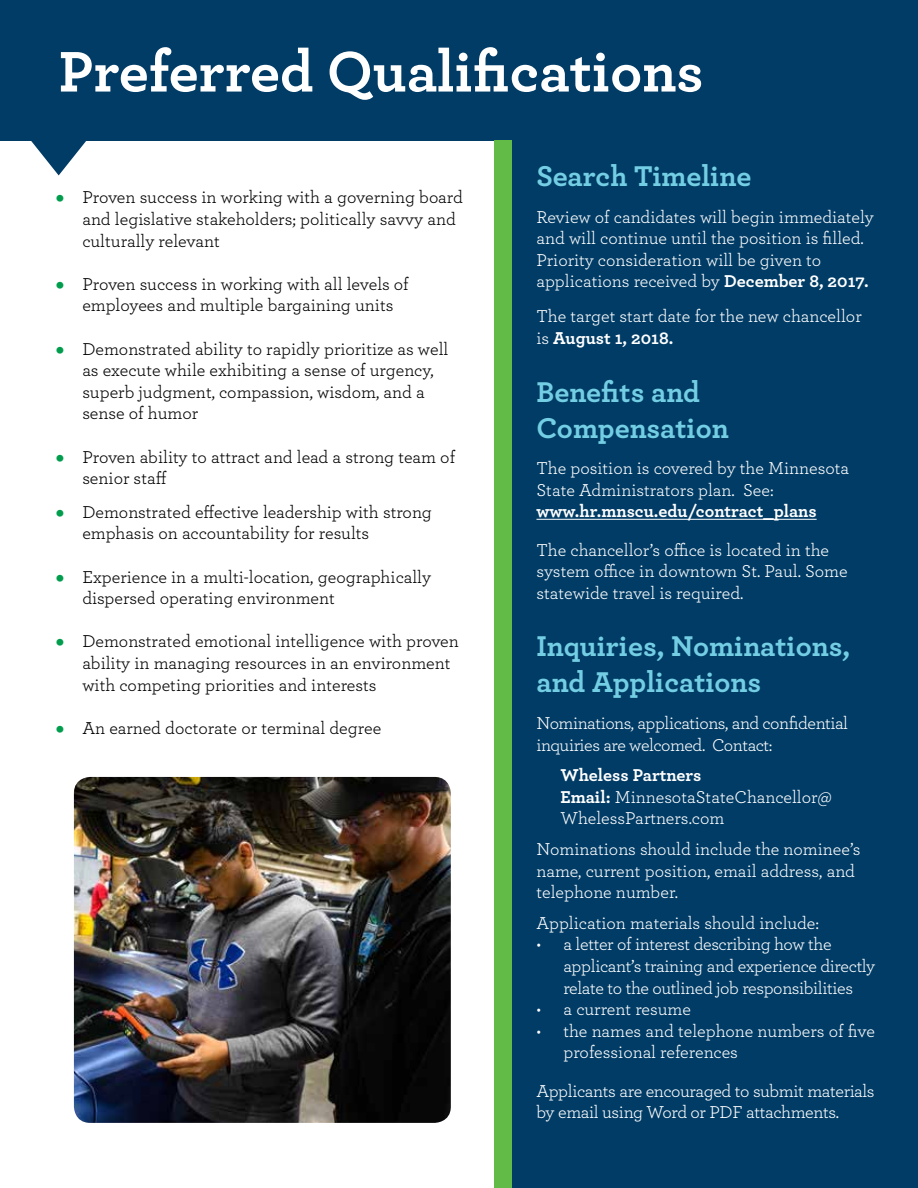
<style>
.page{position:relative;width:918px;height:1188px;background:#fff}
.page>*{position:absolute;margin:0;border:0;box-sizing:border-box;transform-origin:0 0}
.t1{font:700 60px "Archer";color:#fff}
.t2{font:700 30px/36px "Archer";color:#73cee3}
.t3{font:18px/21.6px "Archer";letter-spacing:-.01em;color:#fff}
.t4{font:18px/21.6px "Archer";color:#000}
.t5{font:700 18px "Archer";color:#fff}
.s1{font-family:"Circular Std";font-size:16.5px;color:#009d4d}
.s2{font-weight:700}
</style>
<div class="page">
<div style="left:0;top:0;width:918px;height:140px;background:#003c66"></div>
<svg style="left:28px;top:140px;width:61px;height:35px"></svg>
<div style="left:502px;top:140px;width:416px;height:1048px;background:#003c66"></div>
<hr style="left:536px;top:519px;width:281px;height:1px;background:#fff">
<div style="left:495px;top:140px;width:17px;height:1048px;background:#62bb46"></div>
<img style="left:74px;top:777px;width:377px;height:346px">
<h1 class="t1" style="left:59px;top:24px;width:646px">Preferred Qualifications</h1>
<p class="t4" style="left:82px;top:186px;width:382px;text-indent:-27px"><span class="s1">•</span> Proven success in working with a governing board and legislative stakeholders; politically savvy and culturally relevant</p>
<p class="t4" style="left:82px;top:272px;width:328px;text-indent:-27px"><span class="s1">•</span> Proven success in working with all levels of employees and multiple bargaining units</p>
<p class="t4" style="left:82px;top:337px;width:368px;text-indent:-27px"><span class="s1">•</span> Demonstrated ability to rapidly prioritize as well as execute while exhibiting a sense of urgency, superb judgment, compassion, wisdom, and a sense of humor</p>
<p class="t4" style="left:82px;top:445px;width:374px;text-indent:-27px"><span class="s1">•</span> Proven ability to attract and lead a strong team of senior staff</p>
<p class="t4" style="left:82px;top:500px;width:351px;text-indent:-27px"><span class="s1">•</span> Demonstrated effective leadership with strong emphasis on accountability for results</p>
<p class="t4" style="left:82px;top:565px;width:350px;text-indent:-27px"><span class="s1">•</span> Experience in a multi-location, geographically dispersed operating environment</p>
<p class="t4" style="left:82px;top:630px;width:378px;text-indent:-27px"><span class="s1">•</span> Demonstrated emotional intelligence with proven ability in managing resources in an environment with competing priorities and interests</p>
<p class="t4" style="left:55px;top:716px;width:327px"><span class="s1">•</span> An earned doctorate or terminal degree</p>
<h2 class="t2" style="left:536px;top:156px;width:216px">Search Timeline</h2>
<p class="t3" style="left:536px;top:205px;width:339px">Review of candidates will begin immediately and will continue until the position is filled.<br>Priority consideration will be given to applications received by <span class="s2">December 8, 2017.</span></p>
<p class="t3" style="left:536px;top:305px;width:327px">The target start date for the new chancellor is <span class="s2">August 1, 2018.</span></p>
<h2 class="t2" style="left:536px;top:372px;width:194px">Benefits and<br>Compensation</h2>
<p class="t3" style="left:536px;top:457px;width:314px">The position is covered by the Minnesota<br>State Administrators plan. See:</p>
<p class="t5" style="left:536px;top:497px;width:282px">www.hr.mnscu.edu/contract_plans</p>
<p class="t3" style="left:536px;top:538px;width:313px">The chancellor’s office is located in the system office in downtown St. Paul. Some statewide travel is required.</p>
<h2 class="t2" style="left:536px;top:626px;width:315px">Inquiries, Nominations, and Applications</h2>
<p class="t3" style="left:536px;top:711px;width:313px">Nominations, applications, and confidential inquiries are welcomed. Contact:</p>
<p class="t3" style="left:560px;top:764px;width:273px"><span class="s2">Wheless Partners<br>Email:</span> MinnesotaStateChancellor@<br>WhelessPartners.com</p>
<p class="t3" style="left:536px;top:837px;width:326px">Nominations should include the nominee’s name, current position, email address, and telephone number.</p>
<p class="t3" style="left:536px;top:911px;width:284px">Application materials should include:</p>
<p class="t3" style="left:563px;top:933px;width:313px;text-indent:-27px">• a letter of interest describing how the applicant’s training and experience directly relate to the outlined job responsibilities</p>
<p class="t3" style="left:536px;top:998px;width:156px">• a current resume</p>
<p class="t3" style="left:563px;top:1019px;width:313px;text-indent:-27px">• the names and telephone numbers of five professional references</p>
<p class="t3" style="left:536px;top:1079px;width:340px">Applicants are encouraged to submit materials by email using Word or PDF attachments.</p>
</div>
